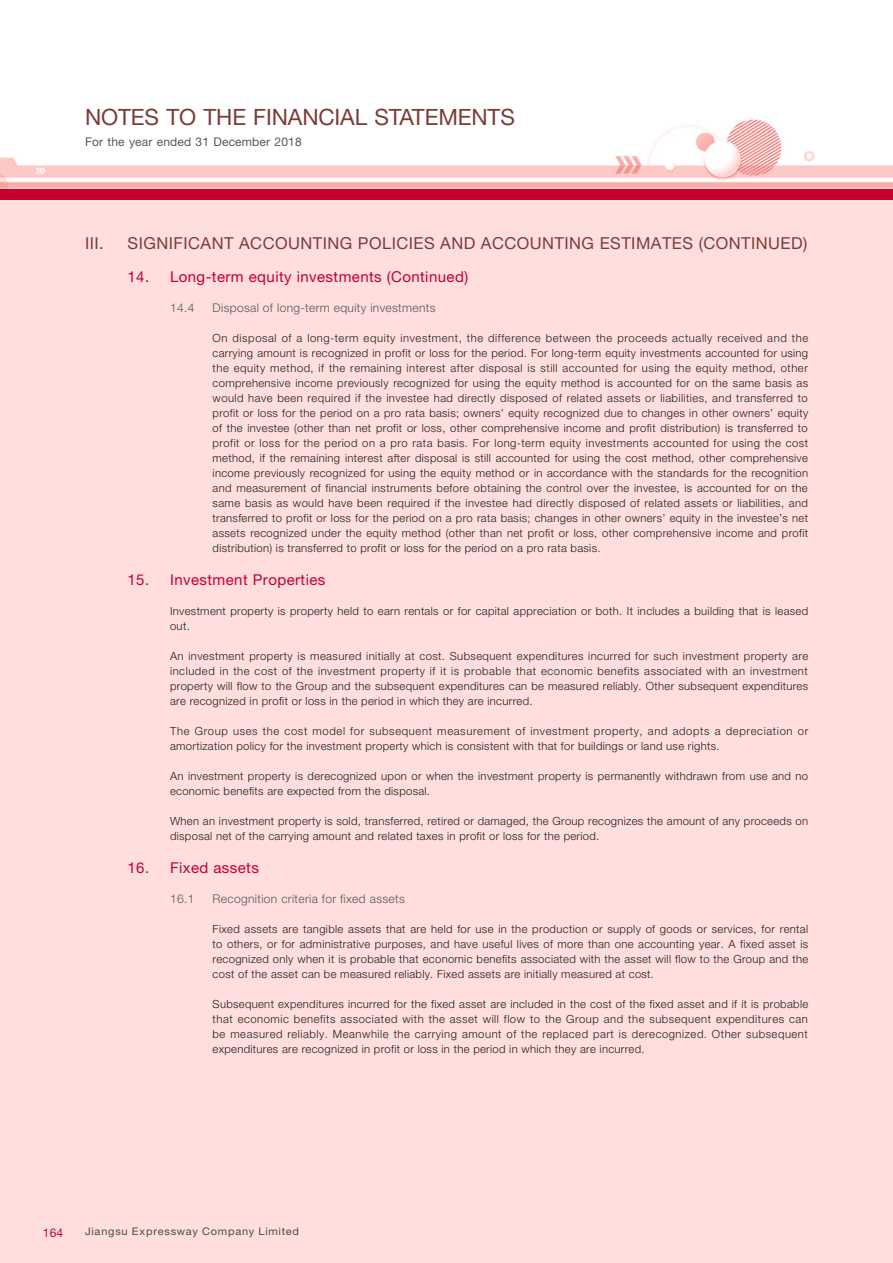
<style>
.page{position:relative;width:893px;height:1263px;background:#fff}
.page>*{position:absolute;margin:0;border:0;box-sizing:border-box;transform-origin:0 0}
.t1{font:22.5px "Helvetica Neue LT Std";letter-spacing:-.005em;color:#7a3d38}
.t2{font:16.5px "Helvetica Neue LT Std";letter-spacing:.03em;color:#7a3d38}
.t3{font:15px "Helvetica Neue LT Std";letter-spacing:.03em;color:#c5002e}
.t4{font:300 12px "Helvetica Neue LT Std";letter-spacing:.03em;color:#57585a}
.t5{font:12px "Helvetica Neue LT Std";letter-spacing:.015em;color:#57585a}
.t6{font:12px "Helvetica Neue LT Std";color:#c5002e}
.t7{font:300 11.25px/15px "Helvetica Neue LT Std";letter-spacing:.03em;color:#231f20;text-align:justify}
.t8{font:10.5px "Helvetica Neue LT Std";letter-spacing:.065em;color:#4b4c4d;scale:1.05 1}
</style>
<div class="page">
<img style="left:0;top:119px;width:893px;height:70px">
<div style="left:0;top:189px;width:893px;height:11px;background:#c5002e"></div>
<div style="left:0;top:200px;width:893px;height:1063px;background:#ffdedd"></div>
<h1 class="t1" style="left:85px;top:103px;width:431px">NOTES TO THE FINANCIAL STATEMENTS</h1>
<p class="t5" style="left:85px;top:134px;width:218px">For the year ended 31 December 2018</p>
<h2 class="t2" style="left:85px;top:233px;width:20px">III.</h2>
<h2 class="t2" style="left:128px;top:233px;width:681px">SIGNIFICANT ACCOUNTING POLICIES AND ACCOUNTING ESTIMATES (CONTINUED)</h2>
<h3 class="t3" style="left:128px;top:267px;width:342px">14. Long-term equity investments (Continued)</h3>
<p class="t4" style="left:170px;top:300px;width:26px">14.4</p>
<p class="t4" style="left:213px;top:300px;width:224px">Disposal of long-term equity investments</p>
<p class="t7" style="left:213px;top:330px;width:597px">On disposal of a long-term equity investment, the difference between the proceeds actually received and the carrying amount is recognized in profit or loss for the period. For long-term equity investments accounted for using the equity method, if the remaining interest after disposal is still accounted for using the equity method, other comprehensive income previously recognized for using the equity method is accounted for on the same basis as would have been required if the investee had directly disposed of related assets or liabilities, and transferred to profit or loss for the period on a pro rata basis; owners’ equity recognized due to changes in other owners’ equity of the investee (other than net profit or loss, other comprehensive income and profit distribution) is transferred to profit or loss for the period on a pro rata basis. For long-term equity investments accounted for using the cost method, if the remaining interest after disposal is still accounted for using the cost method, other comprehensive income previously recognized for using the equity method or in accordance with the standards for the recognition and measurement of financial instruments before obtaining the control over the investee, is accounted for on the same basis as would have been required if the investee had directly disposed of related assets or liabilities, and transferred to profit or loss for the period on a pro rata basis; changes in other owners’ equity in the investee’s net assets recognized under the equity method (other than net profit or loss, other comprehensive income and profit distribution) is transferred to profit or loss for the period on a pro rata basis.</p>
<h3 class="t3" style="left:128px;top:570px;width:199px">15. Investment Properties</h3>
<p class="t7" style="left:170px;top:603px;width:640px">Investment property is property held to earn rentals or for capital appreciation or both. It includes a building that is leased out.</p>
<p class="t7" style="left:170px;top:648px;width:640px">An investment property is measured initially at cost. Subsequent expenditures incurred for such investment property are included in the cost of the investment property if it is probable that economic benefits associated with an investment property will flow to the Group and the subsequent expenditures can be measured reliably. Other subsequent expenditures are recognized in profit or loss in the period in which they are incurred.</p>
<p class="t7" style="left:170px;top:723px;width:640px">The Group uses the cost model for subsequent measurement of investment property, and adopts a depreciation or amortization policy for the investment property which is consistent with that for buildings or land use rights.</p>
<p class="t7" style="left:170px;top:768px;width:640px">An investment property is derecognized upon or when the investment property is permanently withdrawn from use and no economic benefits are expected from the disposal.</p>
<p class="t7" style="left:170px;top:813px;width:640px">When an investment property is sold, transferred, retired or damaged, the Group recognizes the amount of any proceeds on disposal net of the carrying amount and related taxes in profit or loss for the period.</p>
<h3 class="t3" style="left:128px;top:858px;width:133px">16. Fixed assets</h3>
<p class="t4" style="left:170px;top:891px;width:26px">16.1</p>
<p class="t4" style="left:213px;top:891px;width:194px">Recognition criteria for fixed assets</p>
<p class="t7" style="left:213px;top:921px;width:597px">Fixed assets are tangible assets that are held for use in the production or supply of goods or services, for rental to others, or for administrative purposes, and have useful lives of more than one accounting year. A fixed asset is recognized only when it is probable that economic benefits associated with the asset will flow to the Group and the cost of the asset can be measured reliably. Fixed assets are initially measured at cost.</p>
<p class="t7" style="left:213px;top:996px;width:597px">Subsequent expenditures incurred for the fixed asset are included in the cost of the fixed asset and if it is probable that economic benefits associated with the asset will flow to the Group and the subsequent expenditures can be measured reliably. Meanwhile the carrying amount of the replaced part is derecognized. Other subsequent expenditures are recognized in profit or loss in the period in which they are incurred.</p>
<p class="t6" style="left:43px;top:1225px;width:22px">164</p>
<p class="t8" style="left:85px;top:1225px;width:205px">Jiangsu Expressway Company Limited</p>
</div>
